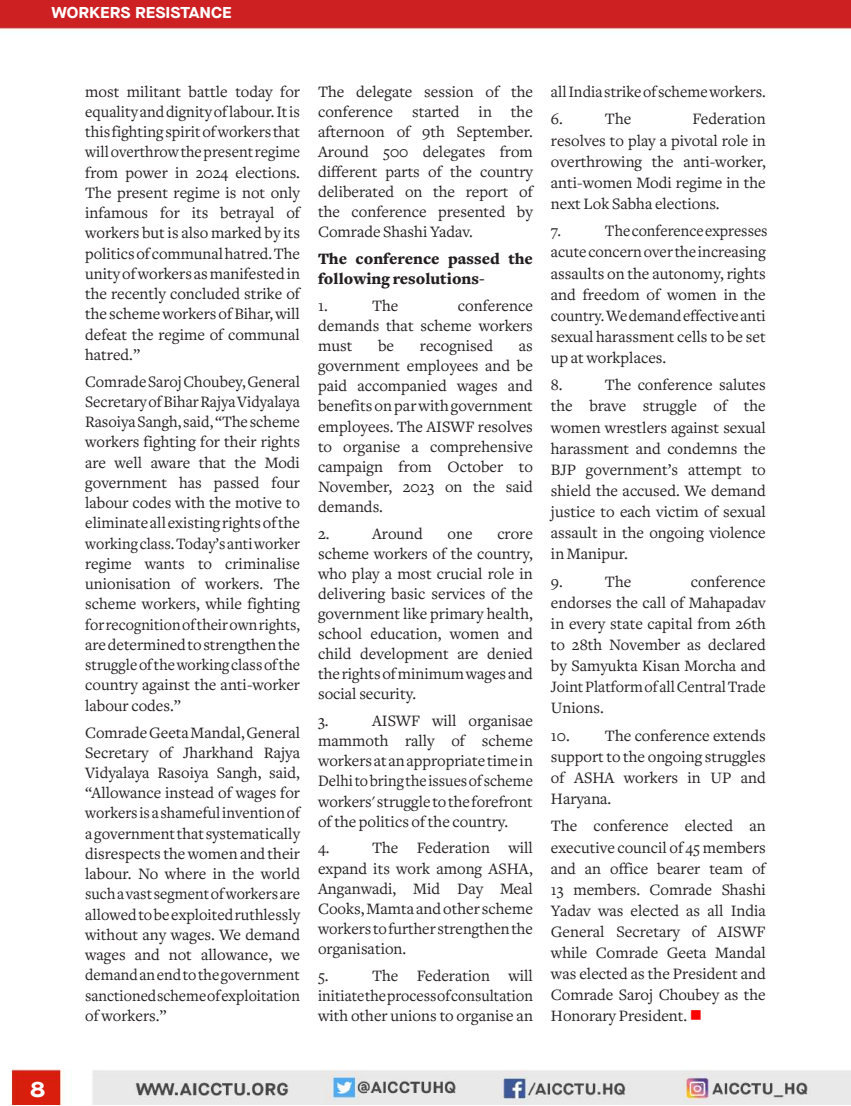
<style>
.page{position:relative;width:851px;height:1106px;background:#fff}
.page>*{position:absolute;margin:0;border:0;box-sizing:border-box;transform-origin:0 0}
.t1{font:700 22.35px "Maison Neue";color:#fff;scale:1.09 1}
.t2{font:16.5px/20.2px "Freight Text";color:#231f20;text-align:justify}
.t3{font:16.5px/21px "Freight Text";color:#231f20;text-align:justify;scale:.96 1}
.t4{font:900 16.5px/20.1px "Freight Text";color:#231f20}
.t5{font:700 15.75px "Maison Neue";color:#fff;scale:1.09 1}
.s1{color:#f00}
</style>
<div class="page">
<img style="left:0;top:0;width:850px;height:1104px">
<p class="t5" style="left:52px;top:2px;width:167px">WORKERS RESISTANCE</p>
<h1 class="t1" style="left:31px;top:1073px;width:15px">8</h1>
<p class="t2" style="left:85px;top:82px;width:216px">most militant battle today for equality and dignity of labour. It is this fighting spirit of workers that will overthrow the present regime from power in 2024 elections.<br>The present regime is not only infamous for its betrayal of workers but is also marked by its politics of communal hatred. The unity of workers as manifested in the recently concluded strike of the scheme workers of Bihar, will defeat the regime of communal hatred.”</p>
<p class="t2" style="left:85px;top:371px;width:216px">Comrade Saroj Choubey, General Secretary of Bihar Rajya Vidyalaya Rasoiya Sangh, said, “The scheme workers fighting for their rights are well aware that the Modi government has passed four labour codes with the motive to eliminate all existing rights of the working class. Today’s anti worker regime wants to criminalise unionisation of workers. The scheme workers, while fighting for recognition of their own rights, are determined to strengthen the struggle of the working class of the country against the anti-worker labour codes.”</p>
<p class="t2" style="left:85px;top:722px;width:216px">Comrade Geeta Mandal, General Secretary of Jharkhand Rajya Vidyalaya Rasoiya Sangh, said, “Allowance instead of wages for workers is a shameful invention of a government that systematically disrespects the women and their labour. No where in the world such a vast segment of workers are allowed to be exploited ruthlessly without any wages. We demand wages and not allowance, we demand an end to the government sanctioned scheme of exploitation of workers.”</p>
<p class="t2" style="left:318px;top:82px;width:216px">The delegate session of the conference started in the afternoon of 9th September.<br>Around 500 delegates from different parts of the country deliberated on the report of the conference presented by Comrade Shashi Yadav.</p>
<p class="t4" style="left:318px;top:249px;width:216px">The conference passed the following resolutions-</p>
<p class="t2" style="left:318px;top:296px;width:11px">1.</p>
<p class="t2" style="left:372px;top:296px;width:28px">The</p>
<p class="t2" style="left:318px;top:296px;width:216px;text-indent:140px">conference demands that scheme workers must</p>
<p class="t2" style="left:378px;top:336px;width:18px">be</p>
<p class="t2" style="left:420px;top:336px;width:75px">recognised</p>
<p class="t2" style="left:318px;top:336px;width:216px;text-indent:201px">as government employees and be paid accompanied wages and benefits on par with government employees. The AISWF resolves to organise a comprehensive campaign from October to November, 2023 on the said demands.</p>
<p class="t2" style="left:318px;top:523px;width:13px">2.</p>
<p class="t2" style="left:372px;top:523px;width:52px">Around</p>
<p class="t2" style="left:447px;top:523px;width:27px">one</p>
<p class="t2" style="left:318px;top:523px;width:216px;text-indent:179px">crore scheme workers of the country, who play a most crucial role in delivering basic services of the government like primary health, school education, women and child development are denied the rights of minimum wages and social security.</p>
<p class="t2" style="left:318px;top:711px;width:12px">3.</p>
<p class="t2" style="left:318px;top:711px;width:216px;text-indent:54px">AISWF will organisae mammoth rally of scheme workers at an appropriate time in Delhi to bring the issues of scheme workers' struggle to the forefront of the politics of the country.</p>
<p class="t2" style="left:318px;top:838px;width:13px">4.</p>
<p class="t2" style="left:318px;top:838px;width:216px;text-indent:54px">The Federation will expand its work among ASHA, Anganwadi, Mid Day Meal Cooks, Mamta and other scheme workers to further strengthen the organisation.</p>
<p class="t2" style="left:318px;top:965px;width:12px">5.</p>
<p class="t2" style="left:318px;top:965px;width:216px;text-indent:54px">The Federation will initiate the process of consultation with other unions to organise an</p>
<p class="t2" style="left:551px;top:78px;width:216px;line-height:27.8px">all India strike of scheme workers.<br>6.</p>
<p class="t2" style="left:551px;top:109px;width:216px;line-height:21px;text-indent:142px">Federation resolves to play a pivotal role in overthrowing the anti-worker, anti-women Modi regime in the next Lok Sabha elections.</p>
<p class="t3" style="left:551px;top:221px;width:12px">7.</p>
<p class="t2" style="left:605px;top:109px;width:28px">The</p>
<p class="t3" style="left:551px;top:221px;width:227px;text-indent:54px">The conference expresses acute concern over the increasing assaults on the autonomy, rights and freedom of women in the country. We demand effective anti sexual harassment cells to be set up at workplaces.</p>
<p class="t2" style="left:551px;top:375px;width:13px">8.</p>
<p class="t2" style="left:551px;top:375px;width:216px;line-height:21px;text-indent:54px">The conference salutes the brave struggle of the women wrestlers against sexual harassment and condemns the BJP government’s attempt to shield the accused. We demand justice to each victim of sexual assault in the ongoing violence in Manipur.</p>
<p class="t2" style="left:551px;top:571px;width:14px">9.</p>
<p class="t2" style="left:605px;top:571px;width:28px">The</p>
<p class="t2" style="left:551px;top:571px;width:216px;line-height:21px;text-indent:140px">conference endorses the call of Mahapadav in every state capital from 26th to 28th November as declared by Samyukta Kisan Morcha and Joint Platform of all Central Trade Unions.</p>
<p class="t2" style="left:551px;top:725px;width:216px;line-height:21px">10. The conference extends support to the ongoing struggles of ASHA workers in UP and Haryana.</p>
<p class="t2" style="left:551px;top:816px;width:216px;line-height:21px">The conference elected an executive council of 45 members and an office bearer team of 13 members. Comrade Shashi Yadav was elected as all India General Secretary of AISWF while Comrade Geeta Mandal was elected as the President and Comrade Saroj Choubey as the Honorary President. <span class="s1">■</span></p>
</div>
